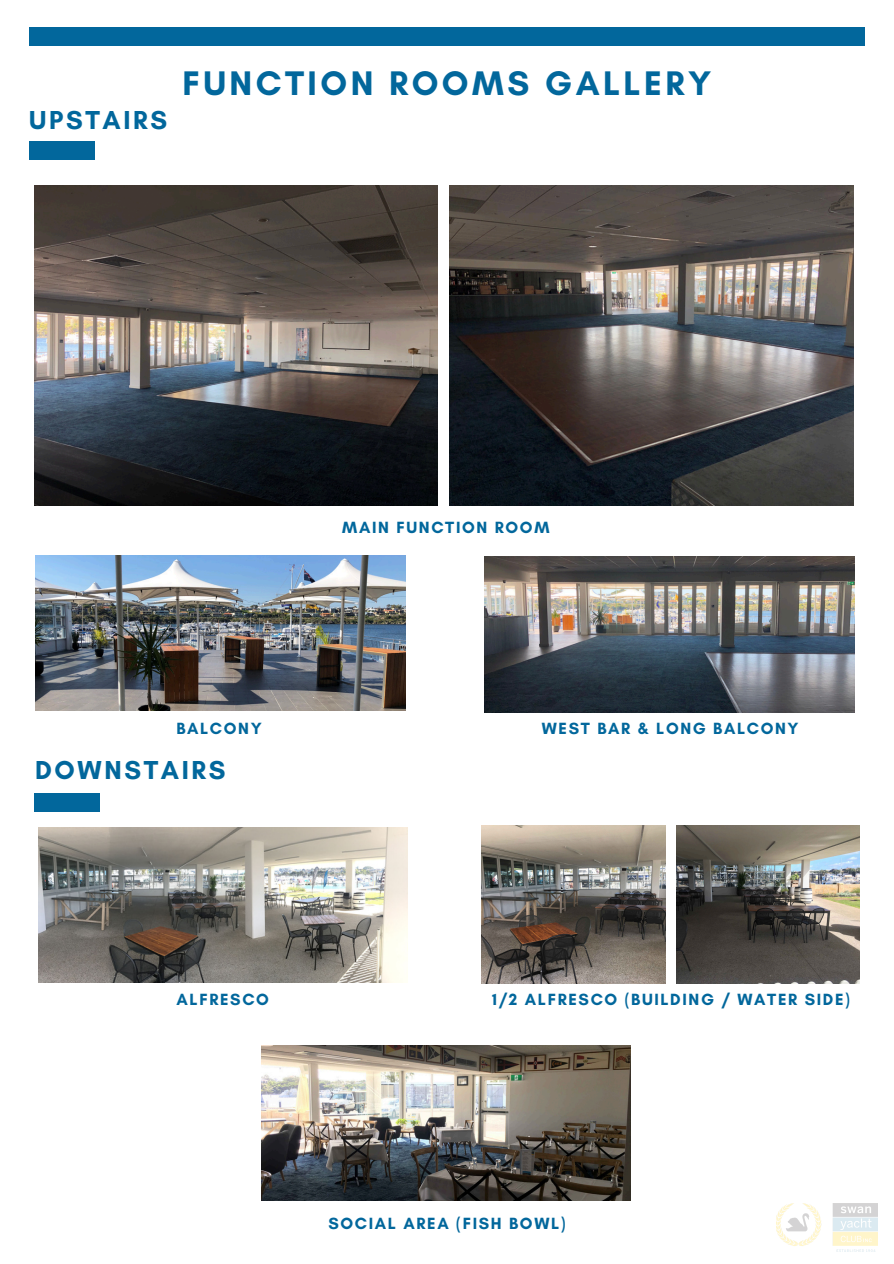
<style>
.page{position:relative;width:894px;height:1264px;background:#fff}
.page>*{position:absolute;margin:0;border:0;box-sizing:border-box;transform-origin:0 0}
.t1{font:700 34.8px "Glacial Indifference";letter-spacing:.1em;color:#02679c}
.t2{font:700 26.4px "Glacial Indifference";letter-spacing:.1em;color:#02679c}
.t3{font:700 16.5px "Glacial Indifference";letter-spacing:.1em;color:#02679c}
</style>
<div class="page">
<div style="left:29px;top:27px;width:835px;height:18px;background:#02679c"></div>
<div style="left:29px;top:141px;width:65px;height:18px;background:#02679c"></div>
<img style="left:776px;top:1203px;width:101px;height:48px">
<img style="left:484px;top:556px;width:369px;height:156px">
<img style="left:36px;top:555px;width:369px;height:156px">
<div style="left:34px;top:793px;width:66px;height:18px;background:#02679c"></div>
<img style="left:38px;top:827px;width:369px;height:155px">
<img style="left:261px;top:1045px;width:369px;height:155px">
<img style="left:481px;top:825px;width:184px;height:158px">
<img style="left:676px;top:825px;width:182px;height:158px">
<img style="left:35px;top:186px;width:403px;height:319px">
<img style="left:449px;top:186px;width:404px;height:319px">
<h2 class="t2" style="left:29px;top:104px;width:139px">UPSTAIRS</h2>
<p class="t1" style="left:182px;top:61px;width:530px">FUNCTION ROOMS GALLERY</p>
<p class="t3" style="left:176px;top:718px;width:87px">BALCONY</p>
<p class="t3" style="left:342px;top:517px;width:209px">MAIN FUNCTION ROOM</p>
<h1 class="t3" style="left:541px;top:718px;width:258px">WEST BAR &amp; LONG BALCONY</h1>
<p class="t2" style="left:35px;top:754px;width:192px">DOWNSTAIRS</p>
<p class="t3" style="left:176px;top:989px;width:94px">ALFRESCO</p>
<p class="t3" style="left:492px;top:989px;width:359px">1/2 ALFRESCO (BUILDING / WATER SIDE)</p>
<p class="t3" style="left:328px;top:1213px;width:239px">SOCIAL AREA (FISH BOWL)</p>
</div>
